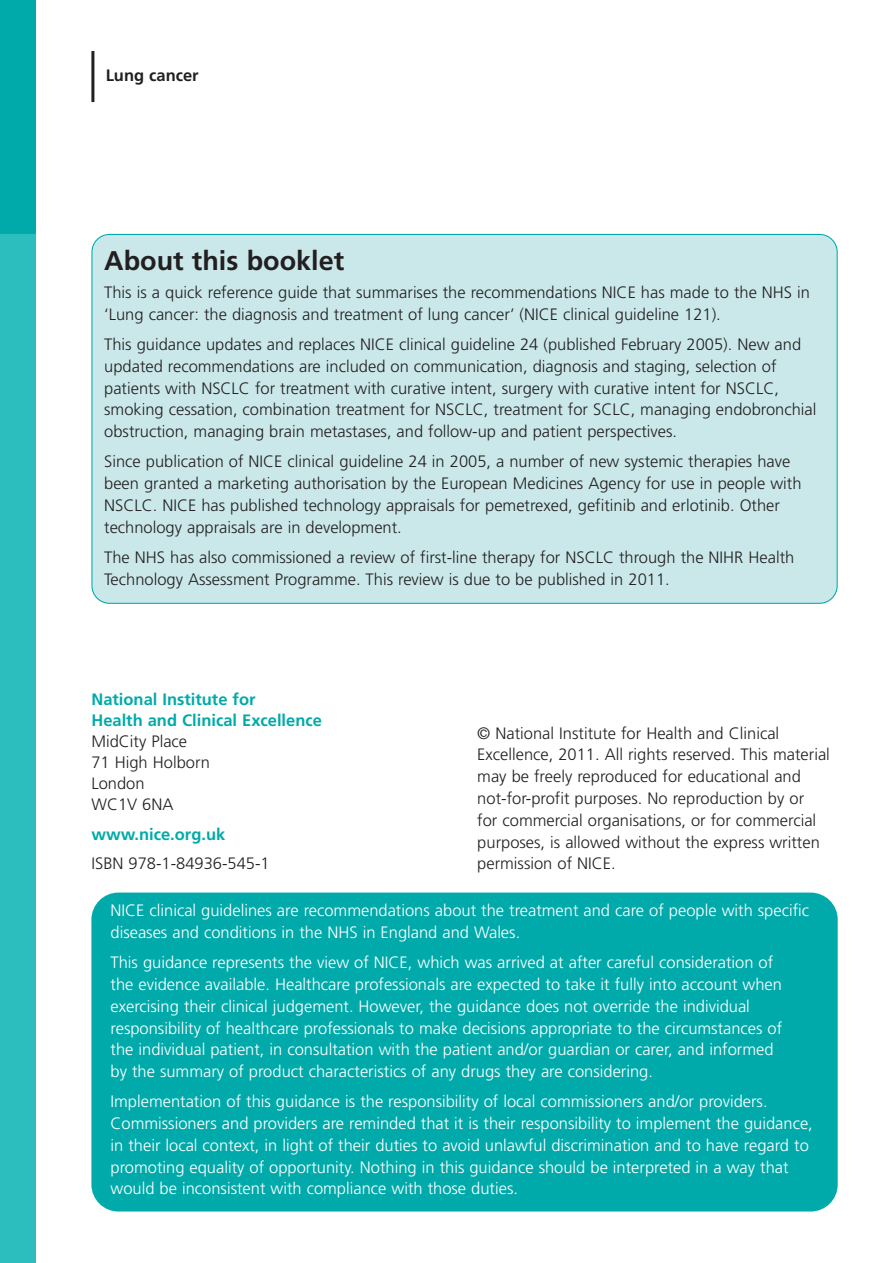
<style>
.page{position:relative;width:893px;height:1263px;background:#fff}
.page>*{position:absolute;margin:0;border:0;box-sizing:border-box;transform-origin:0 0}
.t1{font:700 27px "Frutiger";color:#231f20}
.t2{font:300 16.5px/21.8px "Frutiger";color:#231f20}
.t3{font:300 16.5px/21.8px "Frutiger";color:#fff}
.t4{font:700 16.5px/21px "Frutiger";color:#0aa}
.t5{font:700 16.5px "Frutiger";color:#231f20}
</style>
<div class="page">
<div style="left:0;top:0;width:36px;height:234px;background:#0aa"></div>
<div style="left:0;top:234px;width:36px;height:1029px;background:#2cbebe"></div>
<hr style="left:91px;top:51px;width:3px;height:51px;background:#231f20">
<div style="left:91px;top:892px;width:747px;height:319px;background:#0aa;border-radius:27px"></div>
<div style="left:91px;top:234px;width:747px;height:370px;background:#cae8ea"></div>
<p class="t5" style="left:106px;top:69px;width:95px">Lung cancer</p>
<h1 class="t1" style="left:104px;top:250px;width:241px">About this booklet</h1>
<p class="t2" style="left:104px;top:283px;width:707px">This is a quick reference guide that summarises the recommendations NICE has made to the NHS in ‘Lung cancer: the diagnosis and treatment of lung cancer’ (NICE clinical guideline 121).</p>
<p class="t2" style="left:104px;top:335px;width:714px">This guidance updates and replaces NICE clinical guideline 24 (published February 2005). New and updated recommendations are included on communication, diagnosis and staging, selection of patients with NSCLC for treatment with curative intent, surgery with curative intent for NSCLC, smoking cessation, combination treatment for NSCLC, treatment for SCLC, managing endobronchial obstruction, managing brain metastases, and follow-up and patient perspectives.</p>
<p class="t2" style="left:104px;top:452px;width:699px">Since publication of NICE clinical guideline 24 in 2005, a number of new systemic therapies have been granted a marketing authorisation by the European Medicines Agency for use in people with NSCLC. NICE has published technology appraisals for pemetrexed, gefitinib and erlotinib. Other technology appraisals are in development.</p>
<p class="t2" style="left:104px;top:547px;width:692px">The NHS has also commissioned a review of first-line therapy for NSCLC through the NIHR Health<br>Technology Assessment Programme. This review is due to be published in 2011.</p>
<p class="t4" style="left:91px;top:690px;width:232px">National Institute for<br>Health and Clinical Excellence</p>
<p class="t2" style="left:91px;top:732px;width:120px;line-height:21px">MidCity Place<br>71 High Holborn<br>London<br>WC1V 6NA</p>
<p class="t4" style="left:91px;top:825px;width:135px">www.nice.org.uk</p>
<p class="t2" style="left:91px;top:854px;width:180px">ISBN 978-1-84936-545-1</p>
<p class="t2" style="left:477px;top:723px;width:354px">© National Institute for Health and Clinical Excellence, 2011. All rights reserved. This material may be freely reproduced for educational and not-for-profit purposes. No reproduction by or<br>for commercial organisations, or for commercial purposes, is allowed without the express written permission of NICE.</p>
<p class="t3" style="left:111px;top:901px;width:700px">NICE clinical guidelines are recommendations about the treatment and care of people with specific diseases and conditions in the NHS in England and Wales.</p>
<p class="t3" style="left:111px;top:953px;width:673px">This guidance represents the view of NICE, which was arrived at after careful consideration of the evidence available. Healthcare professionals are expected to take it fully into account when exercising their clinical judgement. However, the guidance does not override the individual responsibility of healthcare professionals to make decisions appropriate to the circumstances of the individual patient, in consultation with the patient and/or guardian or carer, and informed by the summary of product characteristics of any drugs they are considering.</p>
<p class="t3" style="left:111px;top:1092px;width:704px">Implementation of this guidance is the responsibility of local commissioners and/or providers.<br>Commissioners and providers are reminded that it is their responsibility to implement the guidance, in their local context, in light of their duties to avoid unlawful discrimination and to have regard to promoting equality of opportunity. Nothing in this guidance should be interpreted in a way that would be inconsistent with compliance with those duties.</p>
</div>
